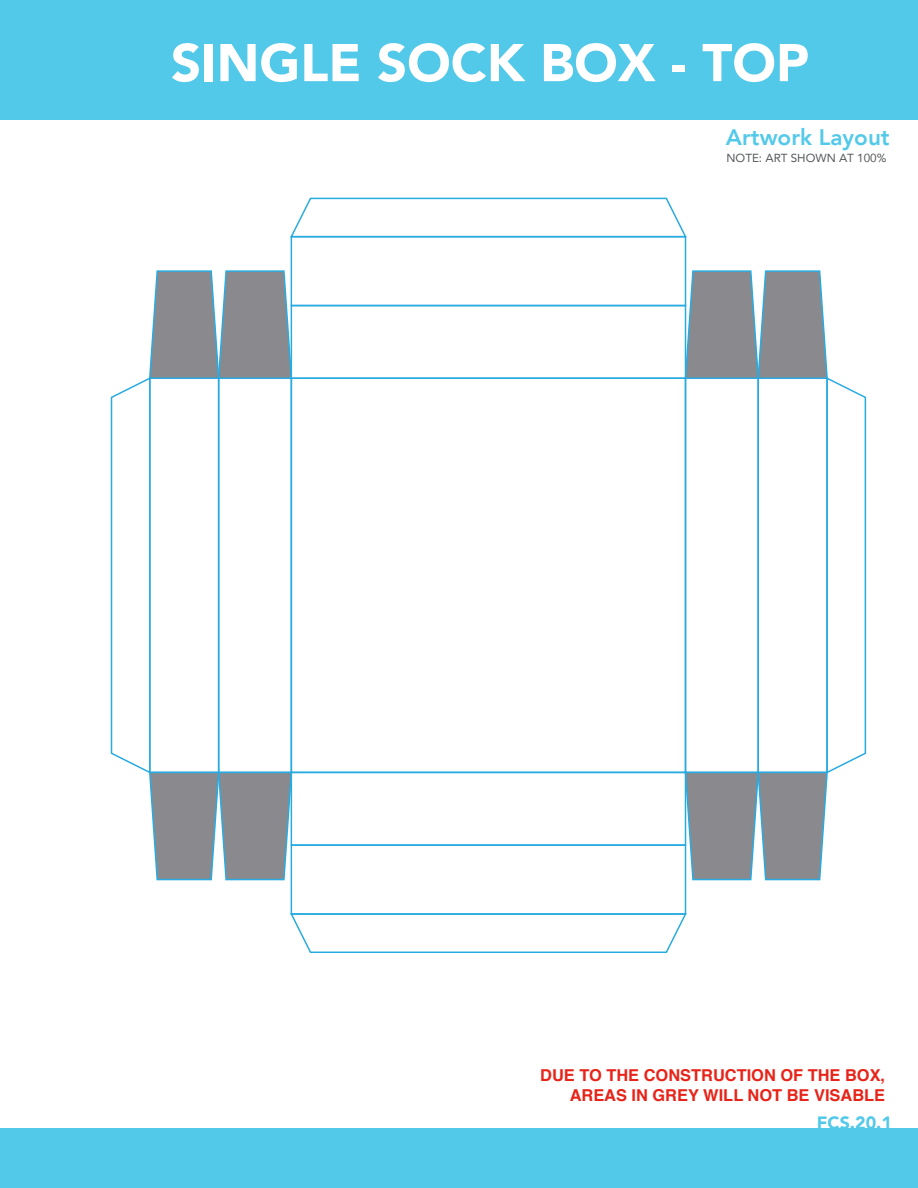
<style>
.page{position:relative;width:918px;height:1188px;background:#fff}
.page>*{position:absolute;margin:0;border:0;box-sizing:border-box;transform-origin:0 0}
.t1{font:900 52.5px "Avenir";color:#fff}
.t2{font:800 22.5px "Avenir";color:#53c9ea}
.t3{font:900 17.85px "Avenir";color:#53c9ea}
.t4{font:700 16.35px/19.6px "Helvetica";color:#e72419;text-align:right}
.t5{font:11.7px "Avenir";color:#54575a}
</style>
<div class="page">
<div style="left:0;top:1129px;width:918px;height:59px;background:#53c9ea"></div>
<div style="left:0;top:0;width:918px;height:119px;background:#53c9ea"></div>
<svg style="left:684px;top:270px;width:183px;height:611px"></svg>
<svg style="left:110px;top:270px;width:183px;height:611px"></svg>
<div style="left:291px;top:305px;width:395px;height:74px;border:2px solid #28abe1"></div>
<div style="left:291px;top:236px;width:395px;height:70px;border:2px solid #28abe1"></div>
<svg style="left:290px;top:197px;width:397px;height:42px"></svg>
<div style="left:291px;top:772px;width:395px;height:74px;border:2px solid #28abe1"></div>
<div style="left:291px;top:844px;width:395px;height:71px;border:2px solid #28abe1"></div>
<svg style="left:290px;top:913px;width:397px;height:40px"></svg>
<h1 class="t1" style="left:171px;top:18px;width:640px">SINGLE SOCK BOX - TOP</h1>
<h2 class="t2" style="left:726px;top:119px;width:165px">Artwork Layout</h2>
<p class="t5" style="left:727px;top:149px;width:161px">NOTE: ART SHOWN AT 100%</p>
<p class="t4" style="left:540px;top:1066px;width:346px">DUE TO THE CONSTRUCTION OF THE BOX,<br>AREAS IN GREY WILL NOT BE VISABLE</p>
<p class="t3" style="left:817px;top:1107px;width:77px">FCS.20.1</p>
</div>
